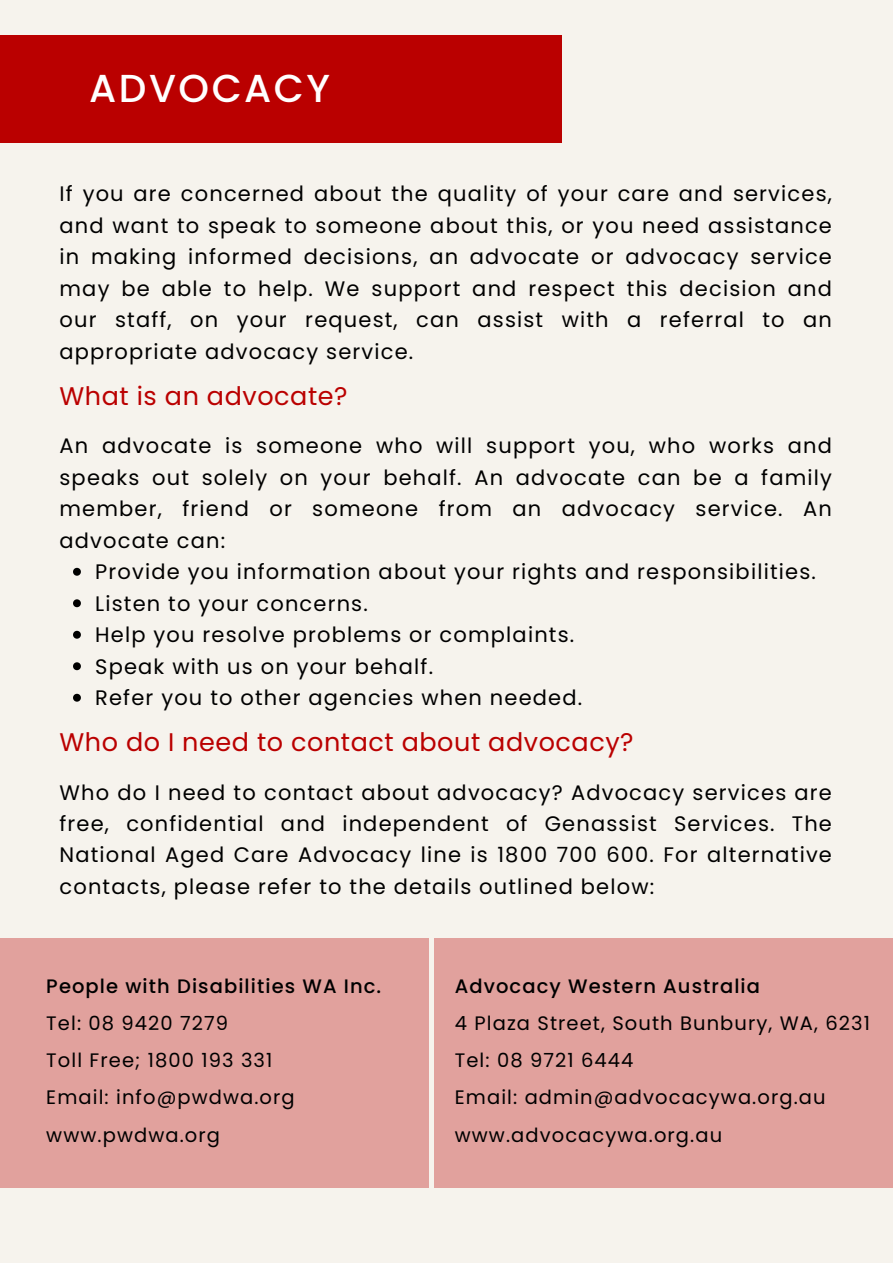
<style>
.page{position:relative;width:893px;height:1264px;background:#fff}
.page>*{position:absolute;margin:0;border:0;box-sizing:border-box;transform-origin:0 0}
.t1{font:500 39px "Poppins";letter-spacing:.065em;color:#fff}
.t2{font:25.5px "Poppins";letter-spacing:.02em;color:#ba0000}
.t3{font:21px/31.5px "Poppins";letter-spacing:.055em;color:#000;text-align:justify}
.t4{font:19.5px "Poppins";letter-spacing:.055em;color:#000}
.t5{font:500 19.5px "Poppins";letter-spacing:.055em;color:#000}
</style>
<div class="page">
<div style="left:0;top:0;width:892px;height:1262px;background:#f6f3ed"></div>
<svg style="left:73px;top:568px;width:8px;height:7px"></svg>
<svg style="left:73px;top:599px;width:8px;height:8px"></svg>
<svg style="left:73px;top:631px;width:8px;height:7px"></svg>
<svg style="left:73px;top:662px;width:8px;height:8px"></svg>
<svg style="left:73px;top:693px;width:8px;height:8px"></svg>
<div style="left:0;top:35px;width:562px;height:108px;background:#ba0000"></div>
<div style="left:0;top:938px;width:428px;height:249px;background:#e1a19d"></div>
<div style="left:433px;top:938px;width:459px;height:249px;background:#e1a19d"></div>
<p class="t1" style="left:89px;top:61px;width:242px">ADVOCACY</p>
<p class="t3" style="left:59px;top:178px;width:773px">If you are concerned about the quality of your care and services, and want to speak to someone about this, or you need assistance in making informed decisions, an advocate or advocacy service may be able to help. We support and respect this decision and our staff, on your request, can assist with a referral to an appropriate advocacy service.</p>
<p class="t2" style="left:59px;top:378px;width:289px">What is an advocate?</p>
<p class="t3" style="left:59px;top:430px;width:773px">An advocate is someone who will support you, who works and speaks out solely on your behalf. An advocate can be a family member, friend or someone from an advocacy service. An advocate can:</p>
<p class="t3" style="left:95px;top:556px;width:722px">Provide you information about your rights and responsibilities.</p>
<p class="t3" style="left:95px;top:587px;width:274px">Listen to your concerns.</p>
<p class="t3" style="left:95px;top:619px;width:480px">Help you resolve problems or complaints.</p>
<p class="t3" style="left:95px;top:650px;width:339px">Speak with us on your behalf.</p>
<p class="t3" style="left:95px;top:682px;width:488px">Refer you to other agencies when needed.</p>
<p class="t2" style="left:59px;top:723px;width:575px">Who do I need to contact about advocacy?</p>
<p class="t3" style="left:59px;top:776px;width:773px">Who do I need to contact about advocacy? Advocacy services are free, confidential and independent of Genassist Services. The National Aged Care Advocacy line is 1800 700 600. For alternative contacts, please refer to the details outlined below:</p>
<p class="t5" style="left:46px;top:972px;width:336px">People with Disabilities WA Inc.</p>
<p class="t4" style="left:46px;top:1009px;width:183px">Tel: 08 9420 7279</p>
<p class="t4" style="left:46px;top:1046px;width:227px">Toll Free; 1800 193 331</p>
<p class="t4" style="left:46px;top:1083px;width:250px">Email: info@pwdwa.org</p>
<p class="t4" style="left:46px;top:1121px;width:175px">www.pwdwa.org</p>
<p class="t5" style="left:455px;top:972px;width:307px">Advocacy Western Australia</p>
<p class="t4" style="left:455px;top:1009px;width:416px">4 Plaza Street, South Bunbury, WA, 6231</p>
<p class="t4" style="left:455px;top:1046px;width:180px">Tel: 08 9721 6444</p>
<p class="t4" style="left:455px;top:1083px;width:372px">Email: admin@advocacywa.org.au</p>
<p class="t4" style="left:455px;top:1121px;width:269px">www.advocacywa.org.au</p>
</div>
